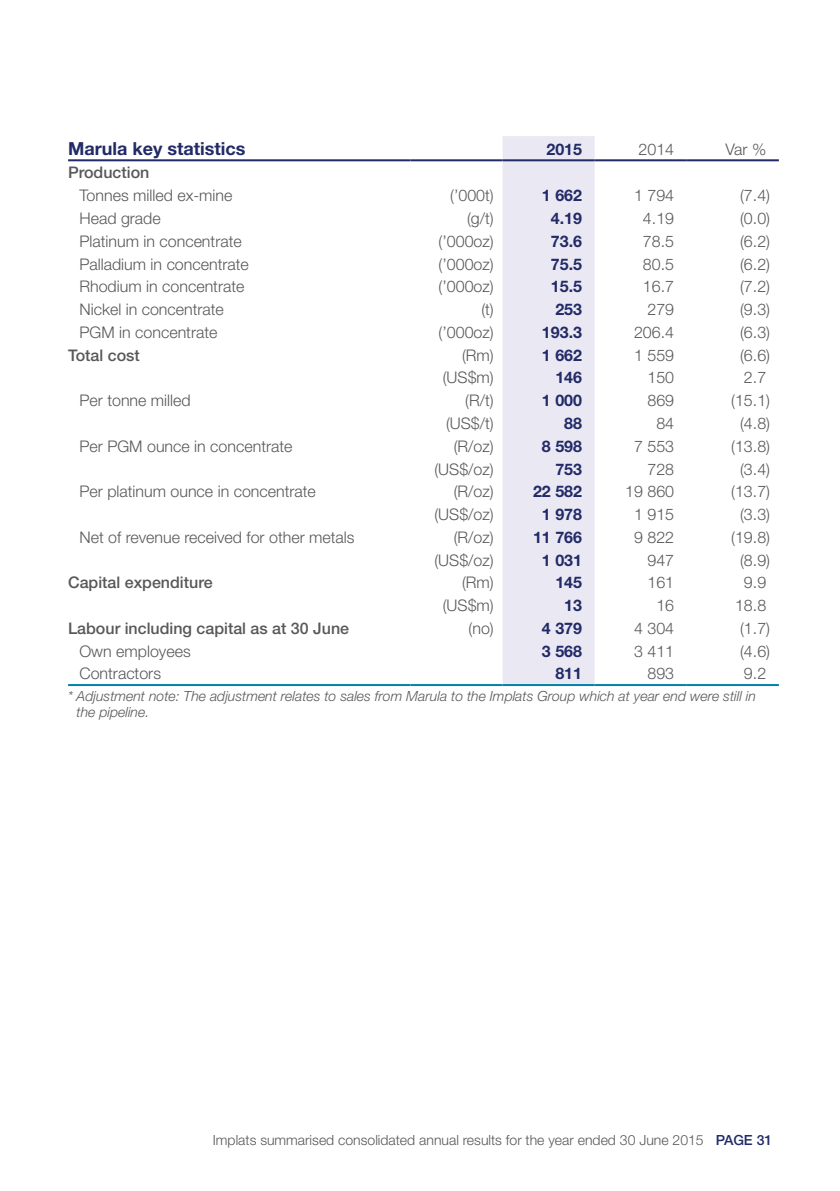
<style>
.page{position:relative;width:840px;height:1191px;background:#fff}
.page>*{position:absolute;margin:0;border:0;box-sizing:border-box;transform-origin:0 0}
.t1{font:700 18px "Helvetica Neue LT Std";color:#222a67}
.t2{font:300 16px "Helvetica Neue LT Std";color:#57585a}
.t3{font:700 16px "Helvetica Neue LT Std";color:#222a67}
.t4{font:500 16px "Helvetica Neue LT Std";color:#57585a}
.t5{font:italic 300 14px/16px "Helvetica Neue LT Std";color:#57585a}
.t6{font:300 14px "Helvetica Neue LT Std";color:#57585a}
.s1{font-weight:500;color:#222a67}
</style>
<div class="page">
<div style="left:502px;top:136px;width:92px;height:548px;background:#eae9f3"></div>
<hr style="left:68px;top:159px;width:342px;height:2px;background:#212a67">
<hr style="left:410px;top:159px;width:92px;height:2px;background:#212a67">
<hr style="left:502px;top:159px;width:92px;height:2px;background:#212a67">
<hr style="left:594px;top:159px;width:92px;height:2px;background:#212a67">
<hr style="left:686px;top:159px;width:92px;height:2px;background:#212a67">
<hr style="left:68px;top:684px;width:342px;height:2px;background:#0082ae">
<hr style="left:410px;top:684px;width:92px;height:2px;background:#0082ae">
<hr style="left:502px;top:684px;width:92px;height:2px;background:#0082ae">
<hr style="left:594px;top:684px;width:92px;height:2px;background:#0082ae">
<hr style="left:686px;top:684px;width:92px;height:2px;background:#0082ae">
<p class="t1" style="left:68px;top:137px;width:179px">Marula key statistics</p>
<p class="t3" style="left:546px;top:139px;width:37px">2015</p>
<p class="t2" style="left:638px;top:139px;width:37px">2014</p>
<p class="t2" style="left:725px;top:139px;width:42px">Var %</p>
<p class="t4" style="left:68px;top:163px;width:83px">Production</p>
<p class="t2" style="left:79px;top:186px;width:154px">Tonnes milled ex-mine</p>
<p class="t2" style="left:450px;top:186px;width:45px">(’000t)</p>
<p class="t3" style="left:541px;top:186px;width:42px">1 662</p>
<p class="t2" style="left:633px;top:186px;width:42px">1 794</p>
<p class="t2" style="left:739px;top:186px;width:31px">(7.4)</p>
<p class="t2" style="left:79px;top:208px;width:83px">Head grade</p>
<p class="t2" style="left:467px;top:208px;width:28px">(g/t)</p>
<p class="t3" style="left:550px;top:208px;width:33px">4.19</p>
<p class="t2" style="left:642px;top:208px;width:33px">4.19</p>
<p class="t2" style="left:739px;top:208px;width:31px">(0.0)</p>
<p class="t2" style="left:79px;top:231px;width:164px">Platinum in concentrate</p>
<p class="t2" style="left:438px;top:231px;width:57px">(’000oz)</p>
<p class="t3" style="left:550px;top:231px;width:33px">73.6</p>
<p class="t2" style="left:642px;top:231px;width:33px">78.5</p>
<p class="t2" style="left:739px;top:231px;width:31px">(6.2)</p>
<p class="t2" style="left:79px;top:254px;width:171px">Palladium in concentrate</p>
<p class="t2" style="left:438px;top:254px;width:57px">(’000oz)</p>
<p class="t3" style="left:550px;top:254px;width:33px">75.5</p>
<p class="t2" style="left:642px;top:254px;width:33px">80.5</p>
<p class="t2" style="left:739px;top:254px;width:31px">(6.2)</p>
<p class="t2" style="left:79px;top:277px;width:166px">Rhodium in concentrate</p>
<p class="t2" style="left:438px;top:277px;width:57px">(’000oz)</p>
<p class="t3" style="left:550px;top:277px;width:33px">15.5</p>
<p class="t2" style="left:642px;top:277px;width:33px">16.7</p>
<p class="t2" style="left:739px;top:277px;width:31px">(7.2)</p>
<p class="t2" style="left:79px;top:299px;width:146px">Nickel in concentrate</p>
<p class="t2" style="left:481px;top:299px;width:14px">(t)</p>
<p class="t3" style="left:555px;top:299px;width:28px">253</p>
<p class="t2" style="left:647px;top:299px;width:28px">279</p>
<p class="t2" style="left:739px;top:299px;width:31px">(9.3)</p>
<p class="t2" style="left:79px;top:322px;width:139px">PGM in concentrate</p>
<p class="t2" style="left:438px;top:322px;width:57px">(’000oz)</p>
<p class="t3" style="left:541px;top:322px;width:42px">193.3</p>
<p class="t2" style="left:633px;top:322px;width:42px">206.4</p>
<p class="t2" style="left:739px;top:322px;width:31px">(6.3)</p>
<p class="t4" style="left:68px;top:345px;width:73px">Total cost</p>
<p class="t2" style="left:462px;top:345px;width:33px">(Rm)</p>
<p class="t3" style="left:541px;top:345px;width:42px">1 662</p>
<p class="t2" style="left:633px;top:345px;width:42px">1 559</p>
<p class="t2" style="left:739px;top:345px;width:31px">(6.6)</p>
<p class="t2" style="left:442px;top:368px;width:52px">(US$m)</p>
<p class="t3" style="left:555px;top:368px;width:28px">146</p>
<p class="t2" style="left:647px;top:368px;width:28px">150</p>
<p class="t2" style="left:743px;top:368px;width:24px">2.7</p>
<p class="t2" style="left:79px;top:391px;width:113px">Per tonne milled</p>
<p class="t2" style="left:465px;top:391px;width:30px">(R/t)</p>
<p class="t3" style="left:541px;top:390px;width:42px">1 000</p>
<p class="t2" style="left:647px;top:391px;width:28px">869</p>
<p class="t2" style="left:730px;top:391px;width:40px">(15.1)</p>
<p class="t2" style="left:446px;top:413px;width:49px">(US$/t)</p>
<p class="t3" style="left:564px;top:413px;width:19px">88</p>
<p class="t2" style="left:656px;top:413px;width:19px">84</p>
<p class="t2" style="left:739px;top:413px;width:31px">(4.8)</p>
<p class="t2" style="left:79px;top:436px;width:214px">Per PGM ounce in concentrate</p>
<p class="t2" style="left:453px;top:436px;width:42px">(R/oz)</p>
<p class="t3" style="left:541px;top:436px;width:42px">8 598</p>
<p class="t2" style="left:633px;top:436px;width:42px">7 553</p>
<p class="t2" style="left:730px;top:436px;width:40px">(13.8)</p>
<p class="t2" style="left:434px;top:459px;width:61px">(US$/oz)</p>
<p class="t3" style="left:555px;top:459px;width:28px">753</p>
<p class="t2" style="left:647px;top:459px;width:28px">728</p>
<p class="t2" style="left:739px;top:459px;width:31px">(3.4)</p>
<p class="t2" style="left:79px;top:482px;width:238px">Per platinum ounce in concentrate</p>
<p class="t2" style="left:453px;top:482px;width:42px">(R/oz)</p>
<p class="t3" style="left:532px;top:481px;width:50px">22 582</p>
<p class="t2" style="left:624px;top:482px;width:50px">19 860</p>
<p class="t2" style="left:730px;top:482px;width:40px">(13.7)</p>
<p class="t2" style="left:434px;top:504px;width:61px">(US$/oz)</p>
<p class="t3" style="left:541px;top:504px;width:42px">1 978</p>
<p class="t2" style="left:633px;top:504px;width:42px">1 915</p>
<p class="t2" style="left:739px;top:504px;width:31px">(3.3)</p>
<p class="t2" style="left:79px;top:527px;width:276px">Net of revenue received for other metals</p>
<p class="t2" style="left:453px;top:527px;width:42px">(R/oz)</p>
<p class="t3" style="left:532px;top:527px;width:50px">11 766</p>
<p class="t2" style="left:633px;top:527px;width:42px">9 822</p>
<p class="t2" style="left:730px;top:527px;width:40px">(19.8)</p>
<p class="t2" style="left:434px;top:550px;width:61px">(US$/oz)</p>
<p class="t3" style="left:541px;top:550px;width:42px">1 031</p>
<p class="t2" style="left:647px;top:550px;width:28px">947</p>
<p class="t2" style="left:739px;top:550px;width:31px">(8.9)</p>
<p class="t4" style="left:68px;top:573px;width:146px">Capital expenditure</p>
<p class="t2" style="left:462px;top:573px;width:33px">(Rm)</p>
<p class="t3" style="left:555px;top:573px;width:28px">145</p>
<p class="t2" style="left:647px;top:573px;width:28px">161</p>
<p class="t2" style="left:743px;top:573px;width:24px">9.9</p>
<p class="t2" style="left:442px;top:595px;width:52px">(US$m)</p>
<p class="t3" style="left:564px;top:595px;width:19px">13</p>
<p class="t2" style="left:656px;top:595px;width:19px">16</p>
<p class="t2" style="left:734px;top:595px;width:33px">18.8</p>
<p class="t4" style="left:68px;top:618px;width:282px">Labour including capital as at 30 June</p>
<p class="t2" style="left:468px;top:618px;width:27px">(no)</p>
<p class="t3" style="left:541px;top:618px;width:42px">4 379</p>
<p class="t2" style="left:633px;top:618px;width:42px">4 304</p>
<p class="t2" style="left:739px;top:618px;width:31px">(1.7)</p>
<p class="t2" style="left:79px;top:641px;width:113px">Own employees</p>
<p class="t3" style="left:541px;top:641px;width:42px">3 568</p>
<p class="t2" style="left:633px;top:641px;width:42px">3 411</p>
<p class="t2" style="left:739px;top:641px;width:31px">(4.6)</p>
<p class="t2" style="left:79px;top:664px;width:83px">Contractors</p>
<p class="t3" style="left:555px;top:664px;width:28px">811</p>
<p class="t2" style="left:647px;top:664px;width:28px">893</p>
<p class="t2" style="left:743px;top:664px;width:24px">9.2</p>
<p class="t5" style="left:77px;top:687px;width:680px;text-indent:-8px">* Adjustment note: The adjustment relates to sales from Marula to the Implats Group which at year end were still in the pipeline.</p>
<p class="t6" style="left:213px;top:1131px;width:560px">Implats summarised consolidated annual results for the year ended 30 June 2015 <span class="s1">PAGE 31</span></p>
</div>
